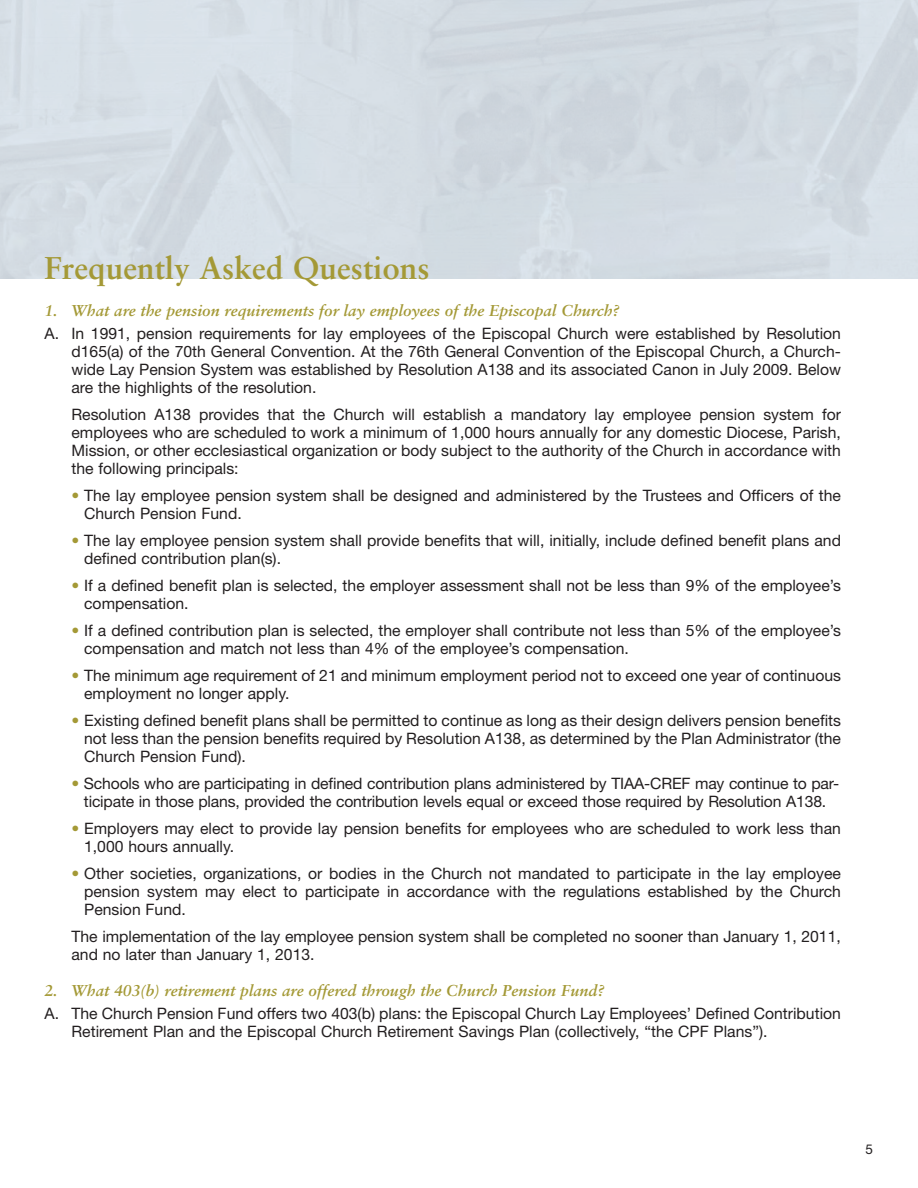
<style>
.page{position:relative;width:918px;height:1188px;background:#fff}
.page>*{position:absolute;margin:0;border:0;box-sizing:border-box;transform-origin:0 0}
.big_heading{font:700 31.5px "Sabon";color:#a49936}
.Bulleted_list{font:15.75px/18px "Helvetica Neue";color:#231f20}
.copy{font:15.75px/18px "Helvetica Neue";color:#231f20;text-align:justify}
.sub_sub_heads{font:italic 700 15.75px "Sabon";color:#a49936}
.t1{font:13.5px "Helvetica Neue";color:#231f20}
.s1{color:#a49936}
</style>
<div class="page">
<p class="big_heading" style="left:45px;top:249px;width:387px">Frequently Asked Questions</p>
<p class="sub_sub_heads" style="left:45px;top:301px;width:577px">1. What are the pension requirements for lay employees of the Episcopal Church?</p>
<p class="copy" style="left:72px;top:324px;width:771px;text-indent:-27px">A. In 1991, pension requirements for lay employees of the Episcopal Church were established by Resolution d165(a) of the 70th General Convention. At the 76th General Convention of the Episcopal Church, a Church&shy;wide Lay Pension System was established by Resolution A138 and its associated Canon in July 2009. Below are the highlights of the resolution.</p>
<p class="copy" style="left:71px;top:405px;width:771px">Resolution A138 provides that the Church will establish a mandatory lay employee pension system for employees who are scheduled to work a minimum of 1,000 hours annually for any domestic Diocese, Parish, Mission, or other ecclesiastical organization or body subject to the authority of the Church in accordance with the following principals:</p>
<p class="Bulleted_list" style="left:84px;top:486px;width:758px;text-indent:-13px"><span class="s1">•</span> The lay employee pension system shall be designed and administered by the Trustees and Officers of the<br>Church Pension Fund.</p>
<p class="Bulleted_list" style="left:84px;top:531px;width:758px;text-indent:-13px"><span class="s1">•</span> The lay employee pension system shall provide benefits that will, initially, include defined benefit plans and defined contribution plan(s).</p>
<p class="Bulleted_list" style="left:84px;top:576px;width:758px;text-indent:-13px"><span class="s1">•</span> If a defined benefit plan is selected, the employer assessment shall not be less than 9% of the employee’s compensation.</p>
<p class="Bulleted_list" style="left:84px;top:621px;width:758px;text-indent:-13px"><span class="s1">•</span> If a defined contribution plan is selected, the employer shall contribute not less than 5% of the employee’s compensation and match not less than 4% of the employee’s compensation.</p>
<p class="Bulleted_list" style="left:84px;top:666px;width:758px;text-indent:-13px"><span class="s1">•</span> The minimum age requirement of 21 and minimum employment period not to exceed one year of continuous employment no longer apply.</p>
<p class="Bulleted_list" style="left:84px;top:711px;width:758px;text-align:justify;text-indent:-13px"><span class="s1">•</span> Existing defined benefit plans shall be permitted to continue as long as their design delivers pension benefits not less than the pension benefits required by Resolution A138, as determined by the Plan Administrator (the Church Pension Fund).</p>
<p class="Bulleted_list" style="left:72px;top:774px;width:769px;text-align:center"><span class="s1">•</span> Schools who are participating in defined contribution plans administered by TIAA-CREF may continue to par&shy;ticipate in those plans, provided the contribution levels equal or exceed those required by Resolution A138.</p>
<p class="Bulleted_list" style="left:84px;top:819px;width:758px;text-indent:-13px"><span class="s1">•</span> Employers may elect to provide lay pension benefits for employees who are scheduled to work less than<br>1,000 hours annually.</p>
<p class="Bulleted_list" style="left:84px;top:864px;width:758px;text-align:justify;text-indent:-13px"><span class="s1">•</span> Other societies, organizations, or bodies in the Church not mandated to participate in the lay employee pension system may elect to participate in accordance with the regulations established by the Church Pension Fund.</p>
<p class="Bulleted_list" style="left:71px;top:927px;width:771px">The implementation of the lay employee pension system shall be completed no sooner than January 1, 2011, and no later than January 1, 2013.</p>
<p class="sub_sub_heads" style="left:45px;top:981px;width:562px">2. What 403(b) retirement plans are offered through the Church Pension Fund?</p>
<p class="copy" style="left:72px;top:1004px;width:771px;text-indent:-27px">A. The Church Pension Fund offers two 403(b) plans: the Episcopal Church Lay Employees’ Defined Contribution<br>Retirement Plan and the Episcopal Church Retirement Savings Plan (collectively, “the CPF Plans”).</p>
<p class="t1" style="left:865px;top:1141px;width:9px">5</p>
</div>
